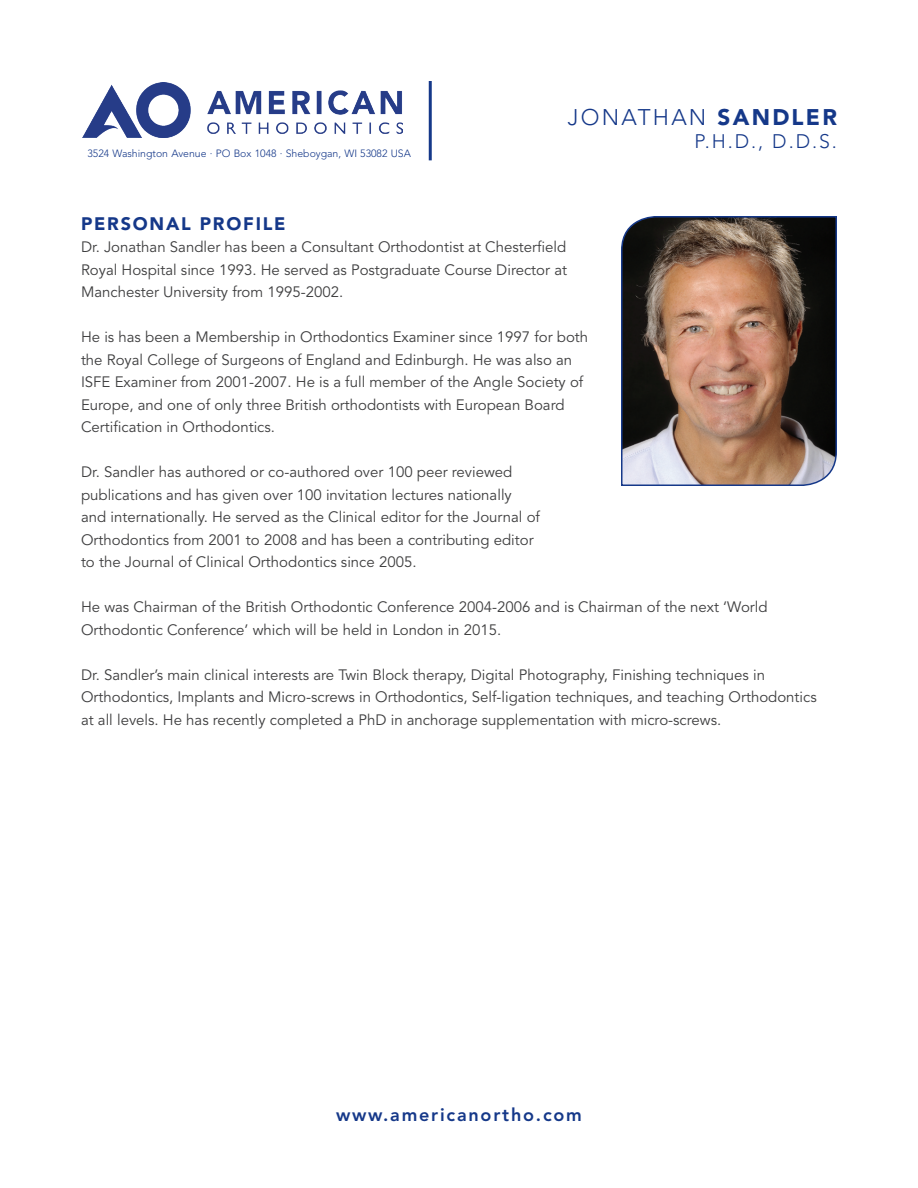
<style>
.page{position:relative;width:918px;height:1188px;background:#fff}
.page>*{position:absolute;margin:0;border:0;box-sizing:border-box;transform-origin:0 0}
.t1{font:300 22.5px "Avenir LT Std";letter-spacing:.1em;color:#153889}
.t2{font:300 19.5px "Avenir LT Std";color:#153889}
.t3{font:800 18px "Avenir LT Std";letter-spacing:.1em;color:#153889}
.t4{font:900 18px "Avenir LT Std";letter-spacing:.1em;color:#153889}
.t5{font:15px/22.5px "Avenir LT Std";color:#3e3e3f}
.t6{font:300 10.5px "Avenir LT Std";color:#153889}
.s1{font-weight:900}
</style>
<div class="page">
<hr style="left:429px;top:81px;width:3px;height:79px;background:#153889">
<img style="left:621px;top:216px;width:216px;height:270px">
<img style="left:82px;top:83px;width:321px;height:54px">
<p class="t6" style="left:87px;top:147px;width:325px">3524 Washington Avenue · PO Box 1048 · Sheboygan, WI 53082 USA</p>
<h1 class="t1" style="left:568px;top:104px;width:271px">Jonathan <span class="s1">SANDLER</span></h1>
<h2 class="t2" style="left:695px;top:129px;width:144px">P.H .D., D.D.S.</h2>
<p class="t4" style="left:81px;top:212px;width:206px">PERSONAL PROFILE</p>
<p class="t5" style="left:81px;top:236px;width:488px;text-align:justify">Dr. Jonathan Sandler has been a Consultant Orthodontist at Chesterfield Royal Hospital since 1993. He served as Postgraduate Course Director at Manchester University from 1995-2002.</p>
<p class="t5" style="left:81px;top:326px;width:509px">He is has been a Membership in Orthodontics Examiner since 1997 for both the Royal College of Surgeons of England and Edinburgh. He was also an ISFE Examiner from 2001-2007. He is a full member of the Angle Society of Europe, and one of only three British orthodontists with European Board Certification in Orthodontics.</p>
<p class="t5" style="left:81px;top:461px;width:461px">Dr. Sandler has authored or co-authored over 100 peer reviewed publications and has given over 100 invitation lectures nationally and internationally. He served as the Clinical editor for the Journal of Orthodontics from 2001 to 2008 and has been a contributing editor to the Journal of Clinical Orthodontics since 2005.</p>
<p class="t5" style="left:81px;top:596px;width:688px">He was Chairman of the British Orthodontic Conference 2004-2006 and is Chairman of the next ‘World<br>Orthodontic Conference’ which will be held in London in 2015.</p>
<p class="t5" style="left:81px;top:664px;width:737px">Dr. Sandler’s main clinical interests are Twin Block therapy, Digital Photography, Finishing techniques in<br>Orthodontics, Implants and Micro-screws in Orthodontics, Self-ligation techniques, and teaching Orthodontics at all levels. He has recently completed a PhD in anchorage supplementation with micro-screws.</p>
<p class="t3" style="left:336px;top:1104px;width:247px">www.americanortho.com</p>
</div>
